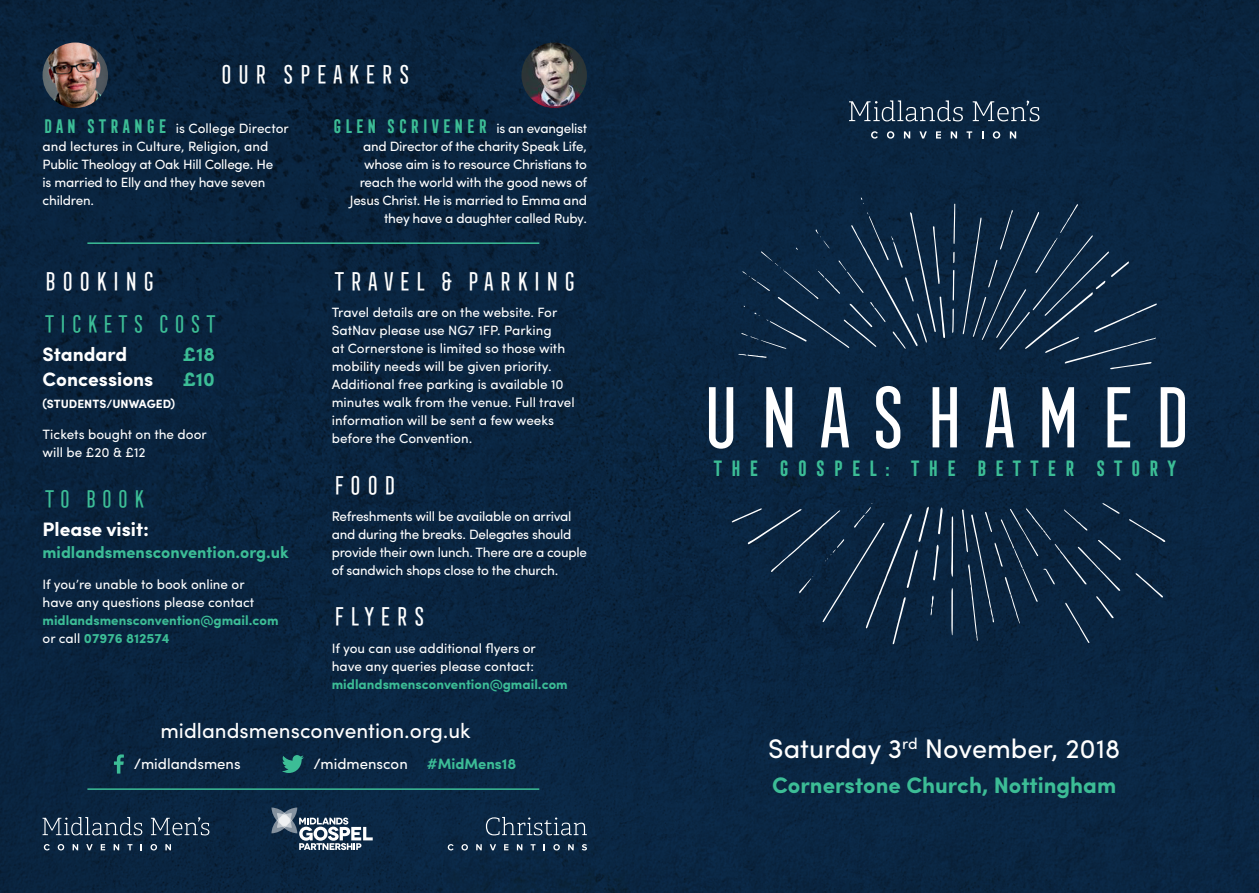
<style>
.page{position:relative;width:1259px;height:893px;background:#fff}
.page>*{position:absolute;margin:0;border:0;box-sizing:border-box;transform-origin:0 0}
.t1{font:83.7px "Frontage Condensed";letter-spacing:.1em;color:#fff}
.t2{font:27px "Sofia Pro";color:#fff}
.t3{font:25.5px "Frontage Condensed";letter-spacing:.1em;color:#fff}
.t4{font:24px "Frontage Condensed";letter-spacing:.1em;color:#3cbd96}
.t5{font:700 22.5px "Sofia Pro";color:#3cbd96}
.t6{font:21px "Sofia Pro";color:#fff}
.t7{font:700 20.4px "Frontage Condensed";letter-spacing:.32em;color:#3cbd96}
.t8{font:700 19.5px "Sofia Pro";color:#fff}
.t9{font:700 19.5px "Sofia Pro";color:#3cbd96}
.t10{font:700 16.5px "Sofia Pro";color:#3cbd96}
.t11{font:15px "Sofia Pro";color:#fff}
.t12{font:700 15px "Sofia Pro";color:#3cbd96}
.t13{font:13.5px/18px "Sofia Pro";letter-spacing:-.015em;color:#fff}
.t14{font:700 13.5px/18px "Sofia Pro";color:#3cbd96}
.t15{font:700 12px "Sofia Pro";color:#fff}
.s1{font-family:"Frontage Condensed";font-weight:700;font-size:18px;color:#3cbd96}
.s2{font-weight:400;color:#fff}
</style>
<div class="page">
<img style="left:0;top:0;width:1259px;height:893px">
<svg style="left:849px;top:100px;width:114px;height:21px;background:#384d63"></svg>
<svg style="left:972px;top:101px;width:67px;height:20px"></svg>
<svg style="left:871px;top:131px;width:7px;height:8px"></svg>
<svg style="left:887px;top:131px;width:7px;height:8px"></svg>
<svg style="left:904px;top:131px;width:6px;height:7px"></svg>
<svg style="left:919px;top:131px;width:8px;height:7px"></svg>
<svg style="left:936px;top:131px;width:5px;height:7px"></svg>
<svg style="left:950px;top:131px;width:7px;height:7px"></svg>
<svg style="left:966px;top:131px;width:6px;height:7px"></svg>
<svg style="left:981px;top:131px;width:2px;height:7px"></svg>
<svg style="left:993px;top:131px;width:7px;height:8px"></svg>
<svg style="left:1010px;top:131px;width:6px;height:7px"></svg>
<svg style="left:731px;top:198px;width:434px;height:446px;background:#102b45"></svg>
<svg style="left:486px;top:817px;width:101px;height:18px;background:#344c64"></svg>
<svg style="left:448px;top:844px;width:5px;height:6px"></svg>
<svg style="left:461px;top:844px;width:7px;height:6px"></svg>
<svg style="left:476px;top:844px;width:6px;height:6px"></svg>
<svg style="left:490px;top:844px;width:6px;height:6px"></svg>
<svg style="left:504px;top:844px;width:4px;height:6px"></svg>
<svg style="left:517px;top:844px;width:5px;height:6px"></svg>
<svg style="left:530px;top:844px;width:5px;height:6px"></svg>
<svg style="left:553px;top:844px;width:7px;height:6px"></svg>
<svg style="left:568px;top:844px;width:5px;height:6px"></svg>
<svg style="left:582px;top:844px;width:5px;height:6px"></svg>
<svg style="left:43px;top:817px;width:99px;height:18px;background:#394e64"></svg>
<svg style="left:151px;top:817px;width:58px;height:18px"></svg>
<svg style="left:44px;top:844px;width:6px;height:6px"></svg>
<svg style="left:58px;top:844px;width:6px;height:6px"></svg>
<svg style="left:73px;top:844px;width:5px;height:6px"></svg>
<svg style="left:86px;top:844px;width:7px;height:6px"></svg>
<svg style="left:101px;top:844px;width:4px;height:6px"></svg>
<svg style="left:114px;top:844px;width:5px;height:6px"></svg>
<svg style="left:127px;top:844px;width:5px;height:6px"></svg>
<svg style="left:150px;top:844px;width:7px;height:6px"></svg>
<svg style="left:165px;top:844px;width:6px;height:6px"></svg>
<svg style="left:271px;top:807px;width:102px;height:43px;background:#54677b"></svg>
<svg style="left:114px;top:754px;width:10px;height:20px"></svg>
<svg style="left:282px;top:755px;width:22px;height:18px"></svg>
<hr style="left:87px;top:788px;width:452px;height:2px;background:#3cbd96">
<hr style="left:87px;top:242px;width:452px;height:2px;background:#3cbd96">
<img style="left:43px;top:43px;width:65px;height:65px;border-radius:33px">
<img style="left:521px;top:43px;width:66px;height:65px;border-radius:33px">
<h3 class="t3" style="left:219px;top:60px;width:194px">OUR SPEAKERS</h3>
<p class="t13" style="left:43px;top:118px;width:248px"><span class="s1">DAN STRANGE</span> is College Director and lectures in Culture, Religion, and<br>Public Theology at Oak Hill College. He<br>is married to Elly and they have seven children.</p>
<p class="t13" style="left:332px;top:118px;width:257px;text-align:right"><span class="s1">GLEN SCRIVENER</span> is an evangelist and Director of the charity Speak Life, whose aim is to resource Christians to reach the world with the good news of Jesus Christ. He is married to Emma and they have a daughter called Ruby.</p>
<h3 class="t3" style="left:43px;top:267px;width:114px">BOOKING</h3>
<h3 class="t4" style="left:43px;top:311px;width:176px">TICKETS COST</h3>
<h3 class="t8" style="left:43px;top:339px;width:86px">Standard</h3>
<h3 class="t9" style="left:183px;top:339px;width:34px">£18</h3>
<h3 class="t8" style="left:43px;top:364px;width:112px">Concessions</h3>
<h3 class="t9" style="left:183px;top:364px;width:34px">£10</h3>
<p class="t15" style="left:43px;top:395px;width:134px">(STUDENTS/UNWAGED)</p>
<p class="t13" style="left:43px;top:425px;width:166px">Tickets bought on the door will be £20 &amp; £12</p>
<h3 class="t4" style="left:43px;top:486px;width:104px">TO BOOK</h3>
<h3 class="t8" style="left:43px;top:514px;width:108px">Please visit:</h3>
<p class="t10" style="left:43px;top:540px;width:248px">midlandsmensconvention.org.uk</p>
<p class="t13" style="left:43px;top:574px;width:213px">If you’re unable to book online or have any questions please contact</p>
<p class="t14" style="left:43px;top:610px;width:237px">midlandsmensconvention@gmail.com <span class="s2">or call</span> 07976 812574</p>
<h3 class="t3" style="left:332px;top:267px;width:246px">TRAVEL &amp; PARKING</h3>
<p class="t13" style="left:332px;top:303px;width:244px">Travel details are on the website. For SatNav please use NG7 1FP. Parking<br>at Cornerstone is limited so those with mobility needs will be given priority.<br>Additional free parking is available 10 minutes walk from the venue. Full travel information will be sent a few weeks before the Convention.</p>
<h3 class="t3" style="left:332px;top:471px;width:66px">FOOD</h3>
<p class="t13" style="left:332px;top:506px;width:257px">Refreshments will be available on arrival and during the breaks. Delegates should provide their own lunch. There are a couple of sandwich shops close to the church.</p>
<h3 class="t3" style="left:332px;top:603px;width:96px">FLYERS</h3>
<p class="t13" style="left:332px;top:638px;width:206px">If you can use additional flyers or have any queries please contact:</p>
<p class="t14" style="left:332px;top:674px;width:237px">midlandsmensconvention@gmail.com</p>
<h3 class="t6" style="left:160px;top:715px;width:312px">midlandsmensconvention.org.uk</h3>
<p class="t11" style="left:134px;top:753px;width:108px">/midlandsmens</p>
<p class="t11" style="left:313px;top:753px;width:96px">/midmenscon</p>
<p class="t12" style="left:427px;top:752px;width:91px">#MidMens18</p>
<h1 class="t1" style="left:694px;top:372px;width:501px">UNASHAMED</h1>
<h3 class="t7" style="left:712px;top:457px;width:466px">THE GOSPEL: THE BETTER STORY</h3>
<h2 class="t2" style="left:768px;top:729px;width:353px">Saturday 3<sup>rd</sup> November, 2018</h2>
<h3 class="t5" style="left:772px;top:768px;width:345px">Cornerstone Church, Nottingham</h3>
</div>
